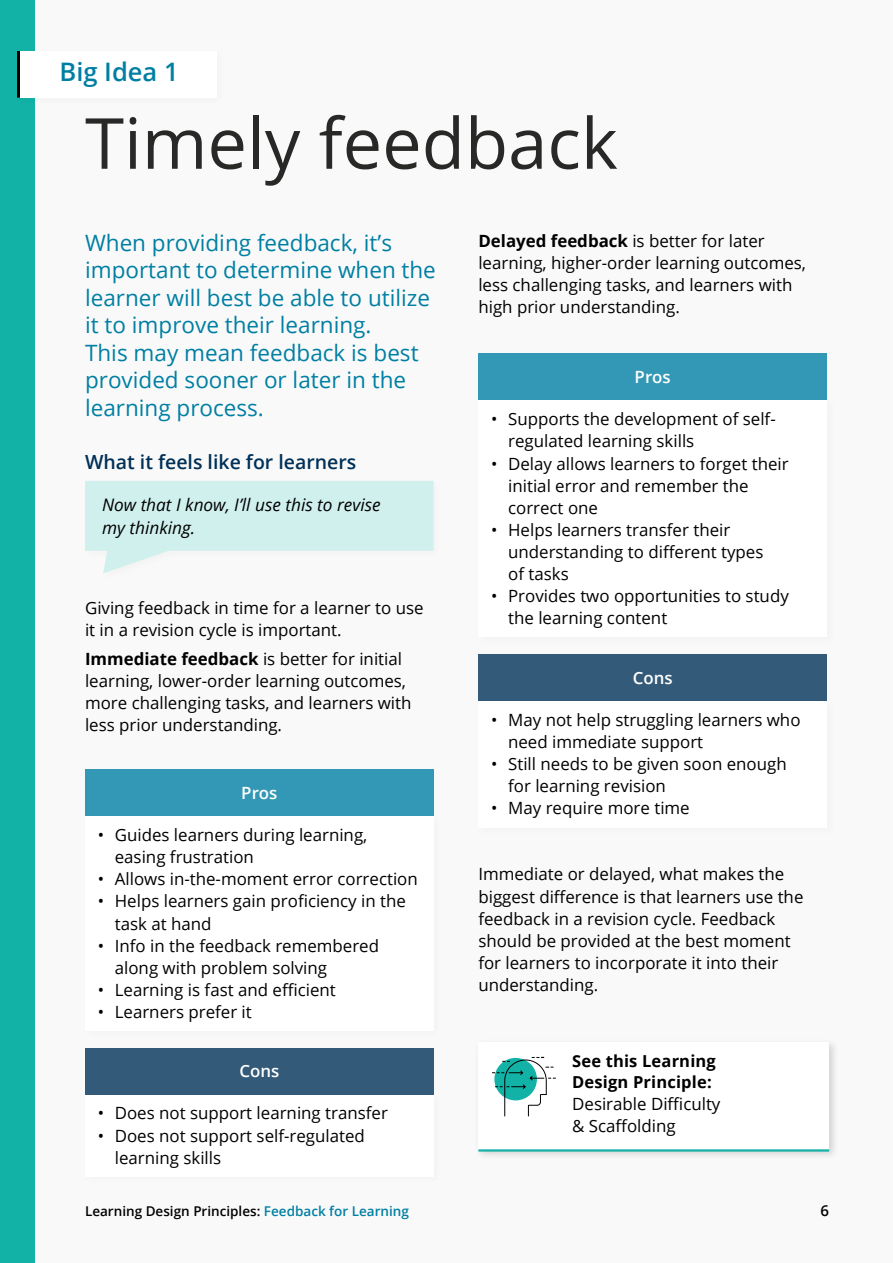
<style>
.page{position:relative;width:893px;height:1263px;background:#f9f9f9}
.page>*{position:absolute;margin:0;border:0;box-sizing:border-box;transform-origin:0 0}
.H1_-_black{font:70.5px "Open Sans";color:#282827}
.Big_idea{font:600 25.5px "Open Sans";color:#007fa3}
.Standfirst{font:22.5px/27.5px "Open Sans";color:#007fa3}
.H3{font:600 19.5px "Open Sans";color:#003057}
.t1{font:italic 17.25px/22.5px "Open Sans";color:#000}
.Body{font:16.8px/22.2px "Open Sans";color:#000}
.Body-2{font:600 16.8px "Open Sans";color:#fff}
.Body-3{font:700 16.5px/21px "Open Sans";letter-spacing:.01em;color:#000}
.t2{font:600 15px "Open Sans";color:#000}
.t3{font:600 13.5px "Open Sans";color:#000}
.s1{font-weight:700}
.s2{color:#007fa3}
</style>
<div class="page">
<div style="left:0;top:0;width:34px;height:1263px;background:#12b2a6"></div>
<div style="left:13px;top:47px;width:214px;height:61px;background:#000;opacity:.03"></div>
<div style="left:17px;top:51px;width:200px;height:47px;background:#fff"></div>
<svg style="left:85px;top:481px;width:349px;height:92px"></svg>
<div style="left:85px;top:769px;width:349px;height:47px;background:#3398b5"></div>
<div style="left:81px;top:812px;width:363px;height:229px;background:#000;opacity:.03"></div>
<div style="left:85px;top:816px;width:349px;height:215px;background:#fff"></div>
<div style="left:85px;top:1048px;width:349px;height:46px;background:#335a79"></div>
<div style="left:81px;top:1090px;width:363px;height:96px;background:#000;opacity:.03"></div>
<div style="left:85px;top:1094px;width:349px;height:82px;background:#fff"></div>
<div style="left:478px;top:354px;width:349px;height:46px;background:#3398b5"></div>
<div style="left:474px;top:396px;width:363px;height:251px;background:#000;opacity:.03"></div>
<div style="left:478px;top:400px;width:349px;height:237px;background:#fff"></div>
<div style="left:478px;top:654px;width:349px;height:47px;background:#335a79"></div>
<div style="left:474px;top:697px;width:363px;height:140px;background:#000;opacity:.03"></div>
<div style="left:478px;top:701px;width:349px;height:126px;background:#fff"></div>
<hr style="left:17px;top:51px;width:3px;height:47px;background:#000">
<div style="left:474px;top:1038px;width:365px;height:123px;background:#000;opacity:.15"></div>
<div style="left:478px;top:1042px;width:351px;height:109px;background:#fff"></div>
<hr style="left:478px;top:1149px;width:351px;height:2px;background:#12b2a6">
<svg style="left:492px;top:1056px;width:64px;height:61px"></svg>
<p class="Big_idea" style="left:60px;top:54px;width:121px">Big Idea 1</p>
<h1 class="H1_-_black" style="left:85px;top:95px;width:534px">Timely feedback</h1>
<p class="Standfirst" style="left:85px;top:229px;width:352px">When providing feedback, it’s important to determine when the learner will best be able to utilize it to improve their learning.<br>This may mean feedback is best provided sooner or later in the learning process.</p>
<h2 class="H3" style="left:85px;top:448px;width:273px">What it feels like for learners</h2>
<p class="t1" style="left:102px;top:493px;width:280px">Now that I know, I’ll use this to revise my thinking.</p>
<p class="Body" style="left:85px;top:596px;width:340px">Giving feedback in time for a learner to use it in a revision cycle is important.</p>
<p class="Body" style="left:85px;top:647px;width:328px"><span class="s1">Immediate feedback</span> is better for initial learning, lower-order learning outcomes, more challenging tasks, and learners with less prior understanding.</p>
<p class="Body-2" style="left:241px;top:781px;width:38px">Pros</p>
<p class="Body" style="left:115px;top:823px;width:254px;text-indent:-17px">• Guides learners during learning, easing frustration</p>
<p class="Body" style="left:98px;top:868px;width:321px">• Allows in-the-moment error correction</p>
<p class="Body" style="left:115px;top:890px;width:293px;text-indent:-17px">• Helps learners gain proficiency in the task at hand</p>
<p class="Body" style="left:115px;top:934px;width:266px;text-indent:-17px">• Info in the feedback remembered along with problem solving</p>
<p class="Body" style="left:98px;top:978px;width:240px">• Learning is fast and efficient</p>
<p class="Body" style="left:98px;top:1000px;width:156px">• Learners prefer it</p>
<p class="Body-2" style="left:239px;top:1059px;width:41px">Cons</p>
<p class="Body" style="left:98px;top:1102px;width:292px">• Does not support learning transfer</p>
<p class="Body" style="left:115px;top:1124px;width:252px;text-indent:-17px">• Does not support self-regulated learning skills</p>
<p class="Body" style="left:478px;top:229px;width:329px"><span class="s1">Delayed feedback</span> is better for later learning, higher-order learning outcomes, less challenging tasks, and learners with high prior understanding.</p>
<p class="Body-2" style="left:635px;top:365px;width:38px">Pros</p>
<p class="Body" style="left:508px;top:408px;width:269px;text-indent:-17px">• Supports the development of self&shy;regulated learning skills</p>
<p class="Body" style="left:508px;top:452px;width:282px;text-indent:-17px">• Delay allows learners to forget their initial error and remember the correct one</p>
<p class="Body" style="left:508px;top:518px;width:257px;text-indent:-17px">• Helps learners transfer their understanding to different types of tasks</p>
<p class="Body" style="left:508px;top:585px;width:282px;text-indent:-17px">• Provides two opportunities to study the learning content</p>
<p class="Body-2" style="left:633px;top:666px;width:41px">Cons</p>
<p class="Body" style="left:508px;top:708px;width:294px;text-indent:-17px">• May not help struggling learners who need immediate support</p>
<p class="Body" style="left:508px;top:752px;width:280px;text-indent:-17px">• Still needs to be given soon enough for learning revision</p>
<p class="Body" style="left:491px;top:797px;width:200px">• May require more time</p>
<p class="Body" style="left:478px;top:863px;width:327px">Immediate or delayed, what makes the biggest difference is that learners use the feedback in a revision cycle. Feedback should be provided at the best moment for learners to incorporate it into their understanding.</p>
<p class="Body-3" style="left:572px;top:1050px;width:145px">See this Learning<br>Design Principle:</p>
<p class="Body" style="left:572px;top:1092px;width:150px">Desirable Difficulty &amp; Scaffolding</p>
<p class="t3" style="left:85px;top:1202px;width:325px">Learning Design Principles: <span class="s2">Feedback for Learning</span></p>
<p class="t2" style="left:821px;top:1200px;width:10px">6</p>
</div>
